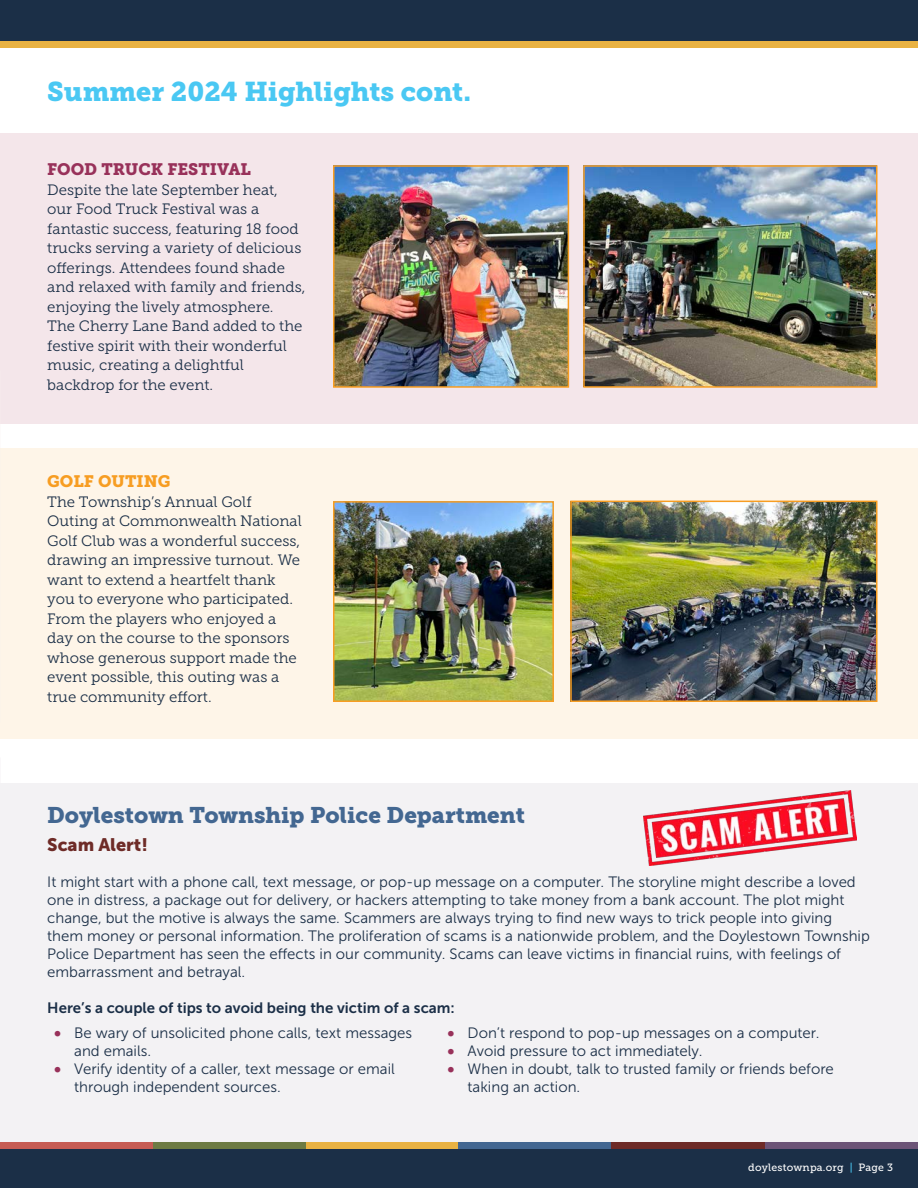
<style>
.page{position:relative;width:918px;height:1188px;background:#fff}
.page>*{position:absolute;margin:0;border:0;box-sizing:border-box;transform-origin:0 0}
.Large_Article_Header{font:27px "Museo Slab 900";color:#4ac8f3}
.Small_Article_Header{font:22.5px "Museo Slab 900";color:#436791}
.small_article_subhead{font:18px "Museo Sans 900";color:#6e2b27}
.Large_Article_Body{font:16.5px "Museo Slab 900";color:#98315a}
.Large_Article_Body-2{font:16.5px "Museo Slab 900";color:#f79d22}
.Small_Article_Body{font:15px/18px "Museo Sans 300";color:#1b2f47}
.Large_Article_Body-3{font:15px/19.5px "Museo Slab 300";color:#1b2f47}
.Small_Article_Body-2{font:15px "Museo Sans 700";color:#1b2f47}
.t1{font:10.5px "Museo Slab 500";letter-spacing:.02em;color:#fff}
.s1{font-family:"Museo Sans 900";color:#98315a}
.s2{color:#4ac8f3}
</style>
<div class="page">
<div style="left:0;top:1143px;width:918px;height:45px;background:#1b2f47"></div>
<div style="left:0;top:0;width:918px;height:45px;background:#1b2f47"></div>
<div style="left:0;top:41px;width:918px;height:7px;background:#e9b242"></div>
<div style="left:0;top:1142px;width:153px;height:6px;background:#c65c53"></div>
<div style="left:153px;top:1142px;width:153px;height:6px;background:#6d7b43"></div>
<div style="left:306px;top:1142px;width:153px;height:6px;background:#e9b242"></div>
<div style="left:459px;top:1142px;width:153px;height:6px;background:#436791"></div>
<div style="left:612px;top:1142px;width:153px;height:6px;background:#6e2b27"></div>
<div style="left:765px;top:1142px;width:153px;height:6px;background:#6c5477"></div>
<div style="left:0;top:449px;width:918px;height:290px;background:#fef5e8"></div>
<div style="left:1px;top:134px;width:917px;height:290px;background:#f4e6ea"></div>
<img style="left:336px;top:504px;width:215px;height:195px">
<div style="left:333px;top:501px;width:221px;height:201px;border:2px solid #f79d22"></div>
<img style="left:586px;top:168px;width:289px;height:217px">
<div style="left:583px;top:165px;width:295px;height:223px;border:2px solid #f79d22"></div>
<img style="left:336px;top:168px;width:230px;height:217px">
<div style="left:333px;top:165px;width:236px;height:223px;border:2px solid #f79d22"></div>
<img style="left:573px;top:504px;width:302px;height:195px">
<div style="left:570px;top:501px;width:308px;height:201px;border:2px solid #f79d22"></div>
<div style="left:0;top:783px;width:918px;height:359px;background:#f3f2f4"></div>
<img style="left:644px;top:791px;width:213px;height:74px">
<p class="Large_Article_Header" style="left:47px;top:76px;width:425px">Summer 2024 Highlights cont.</p>
<p class="Large_Article_Body" style="left:47px;top:160px;width:205px">FOOD TRUCK FESTIVAL</p>
<p class="Large_Article_Body-3" style="left:47px;top:180px;width:260px">Despite the late September heat, our Food Truck Festival was a fantastic success, featuring 18 food trucks serving a variety of delicious offerings. Attendees found shade and relaxed with family and friends, enjoying the lively atmosphere.<br>The Cherry Lane Band added to the festive spirit with their wonderful music, creating a delightful backdrop for the event.</p>
<p class="Large_Article_Body-2" style="left:47px;top:472px;width:125px">GOLF OUTING</p>
<p class="Large_Article_Body-3" style="left:47px;top:492px;width:256px">The Township’s Annual Golf<br>Outing at Commonwealth National<br>Golf Club was a wonderful success, drawing an impressive turnout. We want to extend a heartfelt thank you to everyone who participated.<br>From the players who enjoyed a day on the course to the sponsors whose generous support made the event possible, this outing was a true community effort.</p>
<p class="Small_Article_Header" style="left:47px;top:802px;width:479px">Doylestown Township Police Department</p>
<p class="small_article_subhead" style="left:47px;top:834px;width:102px">Scam Alert!</p>
<p class="Small_Article_Body" style="left:47px;top:873px;width:824px">It might start with a phone call, text message, or pop-up message on a computer. The storyline might describe a loved one in distress, a package out for delivery, or hackers attempting to take money from a bank account. The plot might change, but the motive is always the same. Scammers are always trying to find new ways to trick people into giving them money or personal information. The proliferation of scams is a nationwide problem, and the Doylestown Township Police Department has seen the effects in our community. Scams can leave victims in financial ruins, with feelings of embarrassment and betrayal.</p>
<p class="Small_Article_Body-2" style="left:47px;top:999px;width:409px">Here’s a couple of tips to avoid being the victim of a scam:</p>
<p class="Small_Article_Body" style="left:74px;top:1024px;width:339px;text-indent:-20px"><span class="s1">•</span> Be wary of unsolicited phone calls, text messages and emails.</p>
<p class="Small_Article_Body" style="left:74px;top:1060px;width:322px;text-indent:-20px"><span class="s1">•</span> Verify identity of a caller, text message or email through independent sources.</p>
<p class="Small_Article_Body" style="left:447px;top:1024px;width:374px"><span class="s1">•</span> Don’t respond to pop-up messages on a computer.</p>
<p class="Small_Article_Body" style="left:447px;top:1042px;width:257px"><span class="s1">•</span> Avoid pressure to act immediately.</p>
<p class="Small_Article_Body" style="left:468px;top:1060px;width:368px;text-indent:-20px"><span class="s1">•</span> When in doubt, talk to trusted family or friends before taking an action.</p>
<p class="t1" style="left:748px;top:1162px;width:146px">doylestownpa.org <span class="s2">|</span> Page 3</p>
</div>
